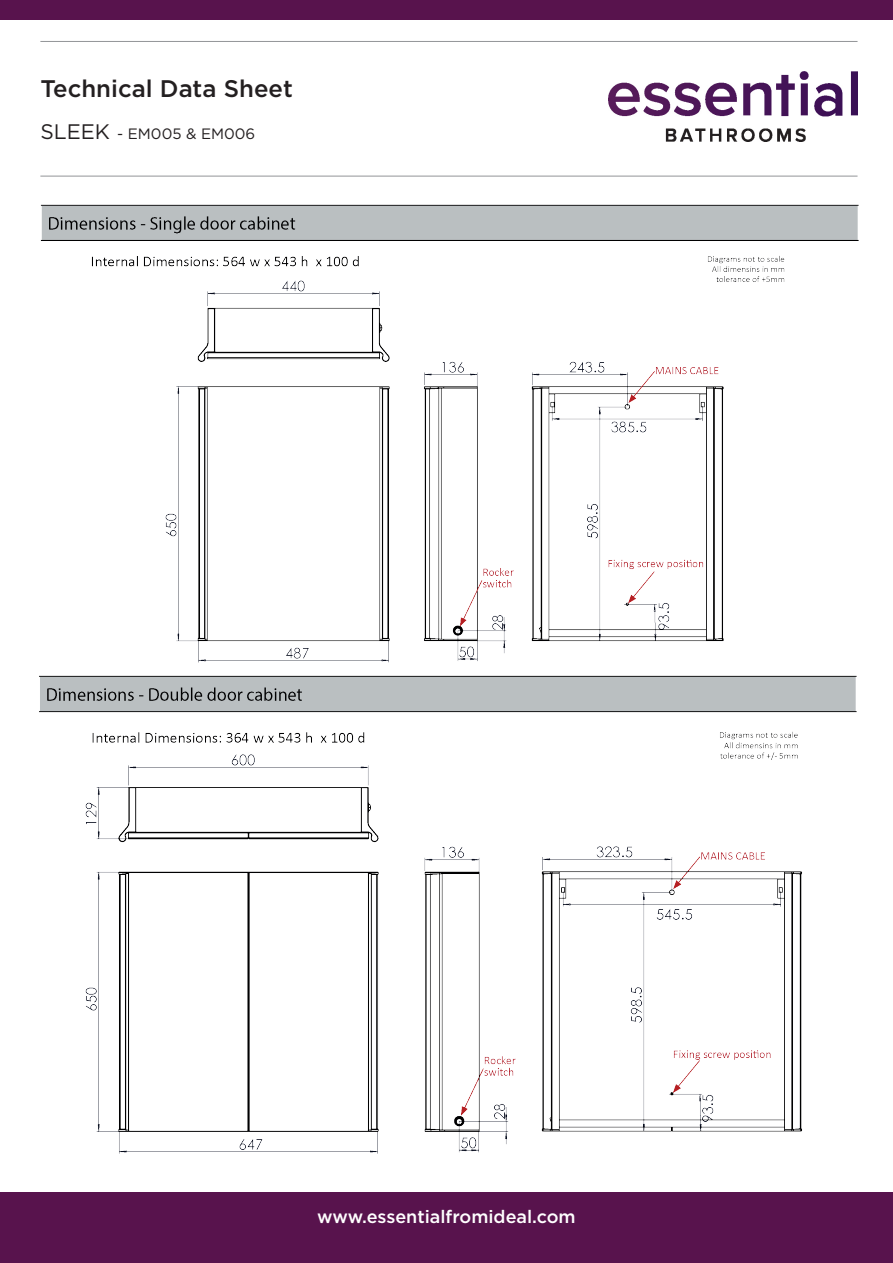
<style>
.page{position:relative;width:893px;height:1263px;background:#fff}
.page>*{position:absolute;margin:0;border:0;box-sizing:border-box;transform-origin:0 0}
.t1{font:500 24px "Gotham HTF";color:#231f20}
.t2{font:500 18px "Gotham HTF";color:#fff}
.t3{font:15px "Gotham HTF";color:#231f20}
.s1{font-size:21px}
</style>
<div class="page">
<div style="left:0;top:1193px;width:893px;height:70px;background:#58134d"></div>
<hr style="left:40px;top:41px;width:817px;height:1px;background:#939598">
<hr style="left:40px;top:176px;width:817px;height:1px;background:#939598">
<div style="left:0;top:0;width:893px;height:20px;background:#58134d"></div>
<img style="left:608px;top:71px;width:249px;height:70px">
<img style="left:85px;top:731px;width:717px;height:423px">
<img style="left:40px;top:204px;width:819px;height:37px">
<img style="left:91px;top:256px;width:694px;height:407px">
<img style="left:39px;top:675px;width:818px;height:38px">
<h1 class="t1" style="left:40px;top:74px;width:254px">Technical Data Sheet</h1>
<p class="t3" style="left:40px;top:125px;width:216px"><span class="s1">SLEEK</span> - EM005 &amp; EM006</p>
<p class="t2" style="left:317px;top:1206px;width:260px">www.essentialfromideal.com</p>
</div>
